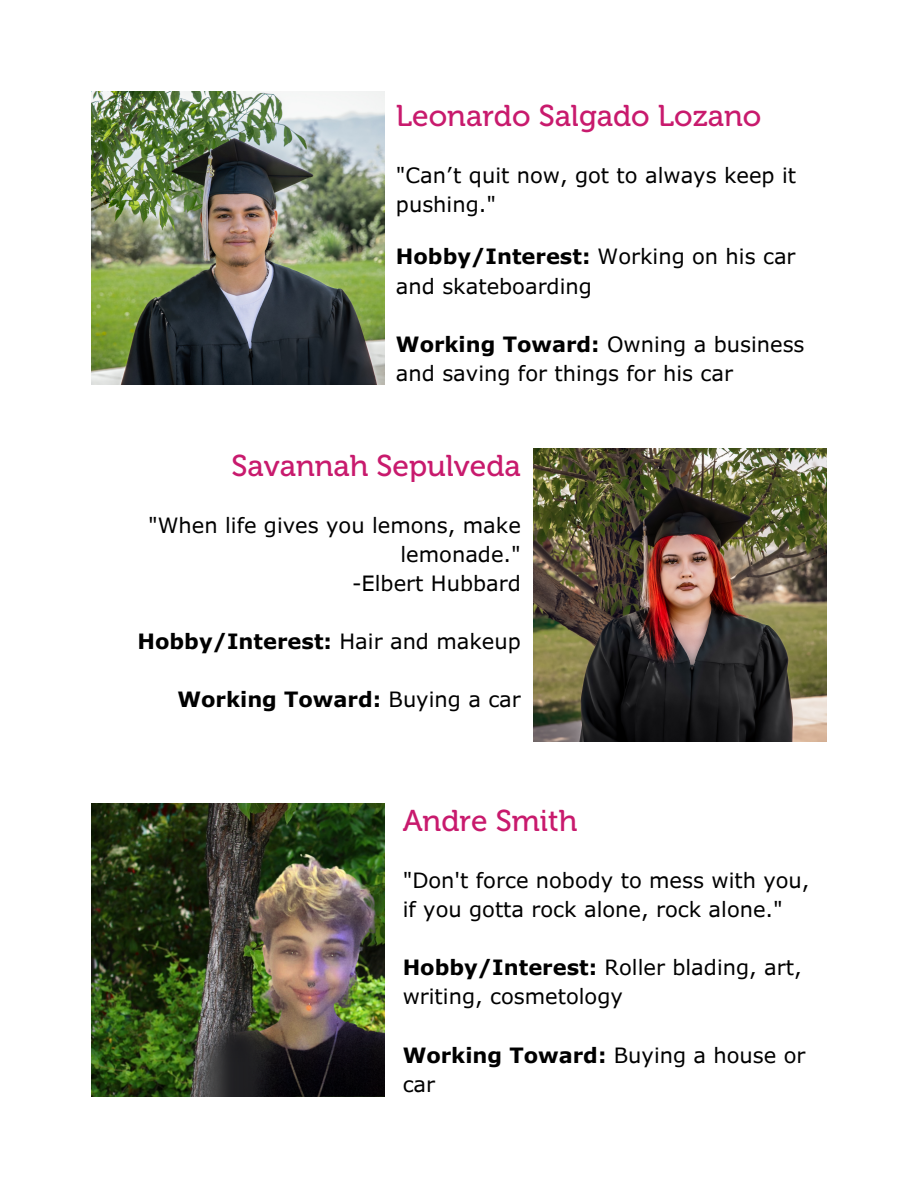
<style>
.page{position:relative;width:918px;height:1188px;background:#fff}
.page>*{position:absolute;margin:0;border:0;box-sizing:border-box;transform-origin:0 0}
.t1{font:30px "Museo 500";color:#c81a6d}
.t2{font:21px/29.2px "Verdana Pro";color:#000}
.t3{font:700 21px "Verdana Pro";color:#000}
.s1{font-weight:700}
.s2{font-weight:400}
</style>
<div class="page">
<img style="left:92px;top:92px;width:292px;height:292px">
<img style="left:534px;top:449px;width:292px;height:292px">
<img style="left:92px;top:804px;width:292px;height:292px">
<p class="t1" style="left:396px;top:98px;width:367px">Leonardo Salgado Lozano</p>
<p class="t2" style="left:396px;top:160px;width:402px">"Can’t quit now, got to always keep it pushing."</p>
<p class="t2" style="left:396px;top:241px;width:401px"><span class="s1">Hobby/Interest:</span> Working on his car and skateboarding</p>
<p class="t2" style="left:396px;top:329px;width:410px"><span class="s1">Working Toward:</span> Owning a business and saving for things for his car</p>
<p class="t1" style="left:232px;top:448px;width:291px">Savannah Sepulveda</p>
<p class="t2" style="left:148px;top:510px;width:374px;text-align:right">"When life gives you lemons, make lemonade."</p>
<p class="t2" style="left:352px;top:568px;width:170px">-Elbert Hubbard</p>
<p class="t3" style="left:138px;top:628px;width:385px">Hobby/Interest: <span class="s2">Hair and makeup</span></p>
<p class="t3" style="left:177px;top:686px;width:345px">Working Toward: <span class="s2">Buying a car</span></p>
<p class="t1" style="left:403px;top:803px;width:176px">Andre Smith</p>
<p class="t2" style="left:403px;top:865px;width:408px">"Don't force nobody to mess with you, if you gotta rock alone, rock alone."</p>
<p class="t2" style="left:403px;top:952px;width:401px"><span class="s1">Hobby/Interest:</span> Roller blading, art, writing, cosmetology</p>
<p class="t2" style="left:403px;top:1040px;width:404px"><span class="s1">Working Toward:</span> Buying a house or car</p>
</div>
